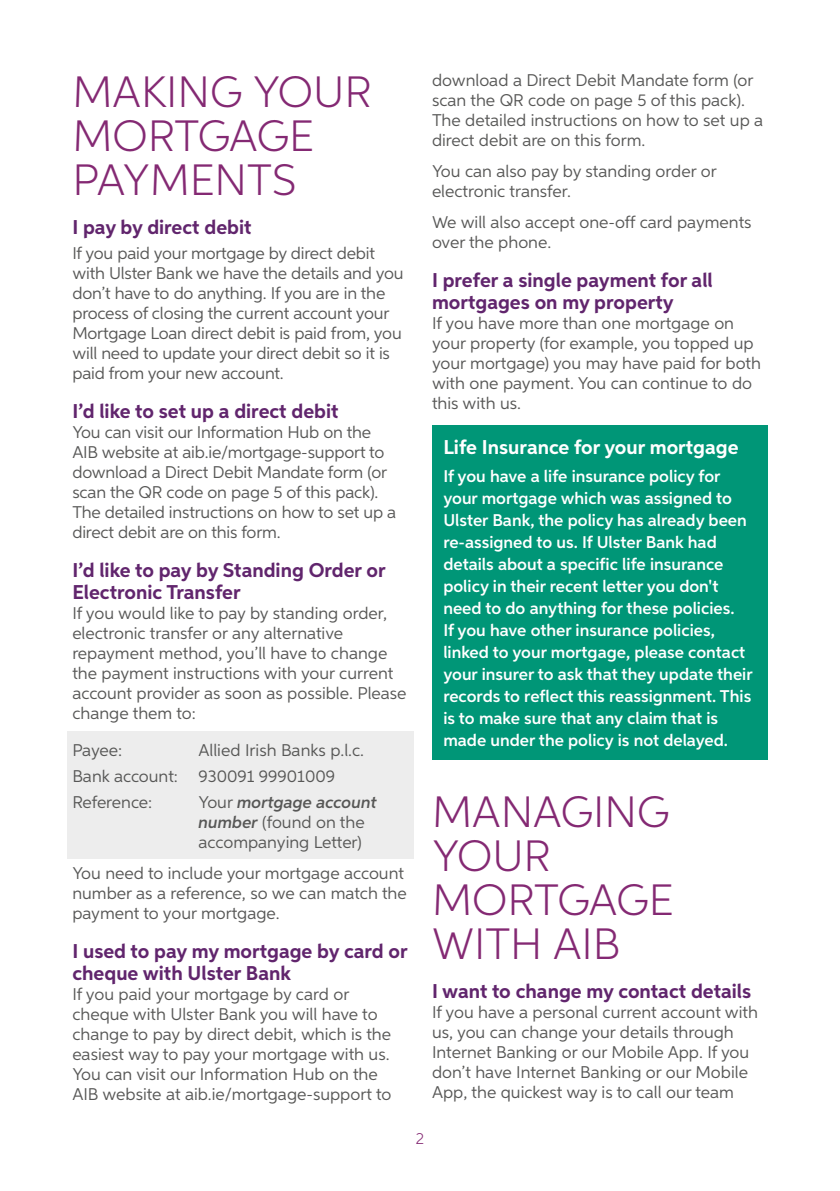
<style>
.page{position:relative;width:840px;height:1191px;background:#fff}
.page>*{position:absolute;margin:0;border:0;box-sizing:border-box;transform-origin:0 0}
.t1{font:300 44px/44px "Aspira";color:#842973}
.t2{font:700 20px/22px "Aspira";color:#61256d}
.t3{font:700 20px "Aspira";color:#fff}
.t4{font:17px/20px "Aspira";color:#575756}
.t5{font:600 17px/22px "Aspira";color:#fff}
.t6{font:300 16px "Aspira";color:#842973}
.s1{font-weight:600;font-style:italic}
</style>
<div class="page">
<div style="left:67px;top:731px;width:346px;height:128px;background:#ededed"></div>
<div style="left:432px;top:425px;width:335px;height:335px;background:#009677"></div>
<p class="t1" style="left:72px;top:68px;width:300px">MAKING YOUR<br>MORTGAGE<br>PAYMENTS</p>
<p class="t2" style="left:72px;top:216px;width:180px">I pay by direct debit</p>
<p class="t4" style="left:72px;top:243px;width:332px">If you paid your mortgage by direct debit with Ulster Bank we have the details and you don’t have to do anything. If you are in the process of closing the current account your Mortgage Loan direct debit is paid from, you will need to update your direct debit so it is paid from your new account.</p>
<p class="t2" style="left:72px;top:401px;width:267px">I’d like to set up a direct debit</p>
<p class="t4" style="left:72px;top:422px;width:325px">You can visit our Information Hub on the AIB website at aib.ie/mortgage-support to download a Direct Debit Mandate form (or scan the QR code on page 5 of this pack).<br>The detailed instructions on how to set up a direct debit are on this form.</p>
<p class="t2" style="left:72px;top:560px;width:315px">I’d like to pay by Standing Order or<br>Electronic Transfer</p>
<p class="t4" style="left:72px;top:603px;width:335px">If you would like to pay by standing order, electronic transfer or any alternative repayment method, you’ll have to change the payment instructions with your current account provider as soon as possible. Please change them to:</p>
<p class="t4" style="left:72px;top:740px;width:51px">Payee:</p>
<p class="t4" style="left:198px;top:740px;width:167px">Allied Irish Banks p.l.c.</p>
<p class="t4" style="left:72px;top:766px;width:264px">Bank account: 930091 99901009</p>
<p class="t4" style="left:72px;top:791px;width:81px">Reference:</p>
<p class="t4" style="left:198px;top:791px;width:180px">Your <span class="s1">mortgage account number</span> (found on the accompanying Letter)</p>
<p class="t4" style="left:72px;top:863px;width:336px">You need to include your mortgage account number as a reference, so we can match the payment to your mortgage.</p>
<p class="t2" style="left:72px;top:940px;width:337px">I used to pay my mortgage by card or cheque with Ulster Bank</p>
<p class="t4" style="left:72px;top:984px;width:320px">If you paid your mortgage by card or cheque with Ulster Bank you will have to change to pay by direct debit, which is the easiest way to pay your mortgage with us.<br>You can visit our Information Hub on the AIB website at aib.ie/mortgage-support to</p>
<p class="t4" style="left:432px;top:69px;width:332px">download a Direct Debit Mandate form (or scan the QR code on page 5 of this pack).<br>The detailed instructions on how to set up a direct debit are on this form.</p>
<p class="t4" style="left:432px;top:161px;width:286px">You can also pay by standing order or electronic transfer.</p>
<p class="t4" style="left:432px;top:212px;width:321px">We will also accept one-off card payments over the phone.</p>
<p class="t2" style="left:432px;top:270px;width:282px">I prefer a single payment for all mortgages on my property</p>
<p class="t4" style="left:432px;top:313px;width:330px">If you have more than one mortgage on your property (for example, you topped up your mortgage) you may have paid for both with one payment. You can continue to do this with us.</p>
<p class="t3" style="left:443px;top:435px;width:296px">Life Insurance for your mortgage</p>
<p class="t5" style="left:443px;top:465px;width:310px">If you have a life insurance policy for your mortgage which was assigned to Ulster Bank, the policy has already been re-assigned to us. If Ulster Bank had details about a specific life insurance policy in their recent letter you don't need to do anything for these policies.<br>If you have other insurance policies, linked to your mortgage, please contact your insurer to ask that they update their records to reflect this reassignment. This is to make sure that any claim that is made under the policy is not delayed.</p>
<p class="t1" style="left:432px;top:788px;width:243px">MANAGING<br>YOUR<br>MORTGAGE<br>WITH AIB</p>
<p class="t2" style="left:432px;top:980px;width:320px">I want to change my contact details</p>
<p class="t4" style="left:432px;top:1001px;width:327px">If you have a personal current account with us, you can change your details through Internet Banking or our Mobile App. If you don’t have Internet Banking or our Mobile App, the quickest way is to call our team</p>
<p class="t6" style="left:415px;top:1128px;width:10px">2</p>
</div>
